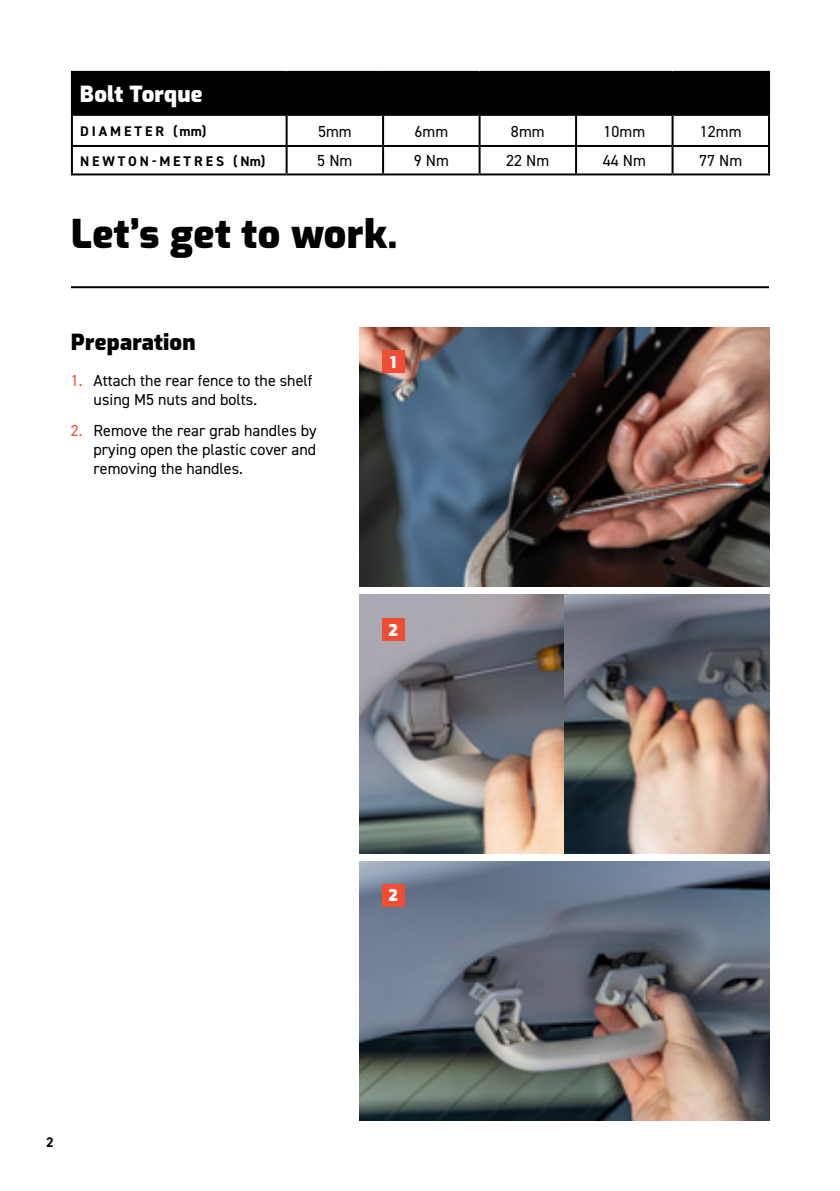
<style>
.page{position:relative;width:840px;height:1191px;background:#fff}
.page>*{position:absolute;margin:0;border:0;box-sizing:border-box;transform-origin:0 0}
.t1{font:900 39.2px "Exo";letter-spacing:.01em;color:#000}
.t2{font:900 22px "Exo";letter-spacing:.01em;color:#000}
.t3{font:900 22px "Exo";letter-spacing:.01em;color:#fff}
.t4{font:16px/19.2px "DIN2014";color:#000}
.t5{font:900 16px "Exo";color:#fff}
.t6{font:700 14px "DIN2014";letter-spacing:.21em;color:#000}
.s1{color:#f04e34}
</style>
<div class="page">
<div style="left:72px;top:72px;width:696px;height:43px;background:#000"></div>
<hr style="left:71px;top:71px;width:215px;height:2px;background:#000">
<hr style="left:71px;top:73px;width:2px;height:41px;background:#000">
<hr style="left:286px;top:71px;width:97px;height:2px;background:#000">
<hr style="left:383px;top:71px;width:96px;height:2px;background:#000">
<hr style="left:479px;top:71px;width:96px;height:2px;background:#000">
<hr style="left:575px;top:71px;width:97px;height:2px;background:#000">
<hr style="left:672px;top:71px;width:97px;height:2px;background:#000">
<hr style="left:767px;top:73px;width:2px;height:41px;background:#000">
<hr style="left:71px;top:114px;width:215px;height:2px;background:#000">
<hr style="left:71px;top:116px;width:2px;height:29px;background:#000">
<hr style="left:286px;top:114px;width:97px;height:2px;background:#000">
<hr style="left:285px;top:116px;width:2px;height:29px;background:#000">
<hr style="left:383px;top:114px;width:96px;height:2px;background:#000">
<hr style="left:382px;top:116px;width:2px;height:29px;background:#000">
<hr style="left:479px;top:114px;width:96px;height:2px;background:#000">
<hr style="left:478px;top:116px;width:2px;height:29px;background:#000">
<hr style="left:575px;top:114px;width:97px;height:2px;background:#000">
<hr style="left:574px;top:116px;width:2px;height:29px;background:#000">
<hr style="left:672px;top:114px;width:97px;height:2px;background:#000">
<hr style="left:671px;top:116px;width:2px;height:29px;background:#000">
<hr style="left:767px;top:116px;width:2px;height:29px;background:#000">
<hr style="left:71px;top:145px;width:215px;height:2px;background:#000">
<hr style="left:71px;top:147px;width:2px;height:26px;background:#000">
<hr style="left:286px;top:145px;width:97px;height:2px;background:#000">
<hr style="left:285px;top:147px;width:2px;height:26px;background:#000">
<hr style="left:383px;top:145px;width:96px;height:2px;background:#000">
<hr style="left:382px;top:147px;width:2px;height:26px;background:#000">
<hr style="left:479px;top:145px;width:96px;height:2px;background:#000">
<hr style="left:478px;top:147px;width:2px;height:26px;background:#000">
<hr style="left:575px;top:145px;width:97px;height:2px;background:#000">
<hr style="left:574px;top:147px;width:2px;height:26px;background:#000">
<hr style="left:672px;top:145px;width:97px;height:2px;background:#000">
<hr style="left:671px;top:147px;width:2px;height:26px;background:#000">
<hr style="left:767px;top:147px;width:2px;height:26px;background:#000">
<hr style="left:71px;top:173px;width:215px;height:2px;background:#000">
<hr style="left:286px;top:173px;width:97px;height:2px;background:#000">
<hr style="left:383px;top:173px;width:96px;height:2px;background:#000">
<hr style="left:479px;top:173px;width:96px;height:2px;background:#000">
<hr style="left:575px;top:173px;width:97px;height:2px;background:#000">
<hr style="left:672px;top:173px;width:97px;height:2px;background:#000">
<hr style="left:71px;top:286px;width:697px;height:2px;background:#000">
<img style="left:359px;top:328px;width:409px;height:259px">
<div style="left:382px;top:350px;width:22px;height:23px;background:#f04e34"></div>
<img style="left:359px;top:594px;width:409px;height:259px">
<img style="left:359px;top:861px;width:409px;height:259px">
<div style="left:382px;top:618px;width:22px;height:23px;background:#f04e34"></div>
<div style="left:382px;top:883px;width:22px;height:23px;background:#f04e34"></div>
<h2 class="t3" style="left:80px;top:78px;width:124px">Bolt Torque</h2>
<p class="t6" style="left:80px;top:122px;width:128px">DIAMETER (mm)</p>
<p class="t4" style="left:318px;top:121px;width:35px">5mm</p>
<p class="t4" style="left:414px;top:121px;width:35px">6mm</p>
<p class="t4" style="left:510px;top:121px;width:35px">8mm</p>
<p class="t4" style="left:603px;top:121px;width:43px">10mm</p>
<p class="t4" style="left:699px;top:121px;width:43px">12mm</p>
<p class="t6" style="left:80px;top:151px;width:187px">NEWTON-METRES (Nm)</p>
<p class="t4" style="left:317px;top:151px;width:37px">5 Nm</p>
<p class="t4" style="left:413px;top:151px;width:37px">9 Nm</p>
<p class="t4" style="left:506px;top:151px;width:45px">22 Nm</p>
<p class="t4" style="left:602px;top:151px;width:45px">44 Nm</p>
<p class="t4" style="left:699px;top:151px;width:45px">77 Nm</p>
<h1 class="t1" style="left:71px;top:206px;width:328px">Let’s get to work.</h1>
<h2 class="t2" style="left:71px;top:326px;width:126px">Preparation</h2>
<p class="t4" style="left:94px;top:371px;width:220px;text-indent:-23px"><span class="s1">1.</span> Attach the rear fence to the shelf using M5 nuts and bolts.</p>
<p class="t4" style="left:94px;top:420px;width:224px;text-align:justify;text-indent:-23px"><span class="s1">2.</span> Remove the rear grab handles by prying open the plastic cover and removing the handles.</p>
<p class="t5" style="left:390px;top:350px;width:8px">1</p>
<p class="t5" style="left:388px;top:618px;width:11px">2</p>
<p class="t6" style="left:46px;top:1132px;width:9px">2</p>
<p class="t5" style="left:388px;top:883px;width:11px">2</p>
</div>
